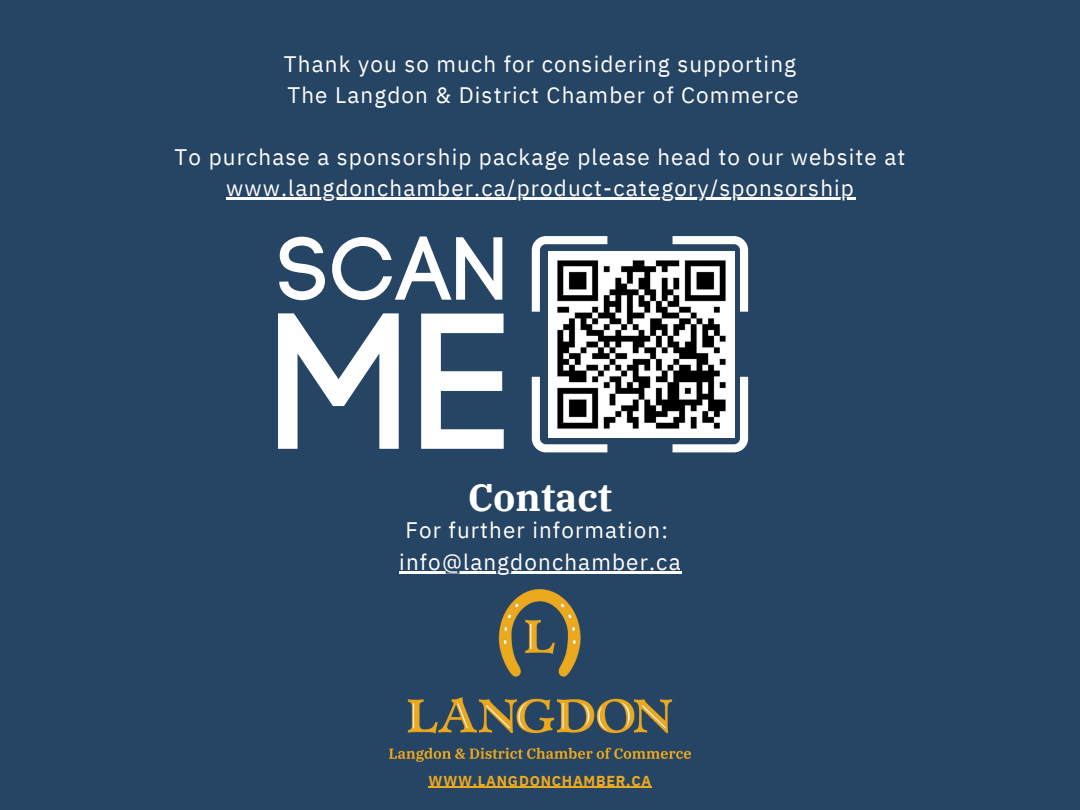
<style>
.page{position:relative;width:1080px;height:810px;background:#264463}
.page>*{position:absolute;margin:0;border:0;box-sizing:border-box;transform-origin:0 0}
.t1{font:700 38.44px "IBM Plex Serif";color:#fff}
.t2{font:22.44px/31.1px "IBM Plex Sans";letter-spacing:.05em;color:#fff}
.t3{font:700 14.38px "IBM Plex Sans";letter-spacing:.05em;color:#eba921}
</style>
<div class="page">
<img style="left:389px;top:589px;width:302px;height:173px">
<hr style="left:226px;top:198px;width:629px;height:2px;background:#fff">
<hr style="left:399px;top:571px;width:283px;height:2px;background:#fff">
<svg style="left:532px;top:236px;width:216px;height:216px"></svg>
<svg style="left:279px;top:237px;width:46px;height:63px"></svg>
<svg style="left:332px;top:236px;width:170px;height:64px"></svg>
<svg style="left:278px;top:313px;width:121px;height:136px"></svg>
<svg style="left:421px;top:314px;width:83px;height:135px"></svg>
<img style="left:548px;top:251px;width:186px;height:186px">
<hr style="left:429px;top:787px;width:223px;height:1px;background:#eba921">
<h2 class="t2" style="left:284px;top:48px;width:517px">Thank you so much for considering supporting<br>The Langdon &amp; District Chamber of Commerce</h2>
<h2 class="t2" style="left:175px;top:141px;width:732px">To purchase a sponsorship package please head to our website at</h2>
<h2 class="t2" style="left:226px;top:172px;width:629px">www.langdonchamber.ca/product-category/sponsorship</h2>
<h1 class="t1" style="left:468px;top:472px;width:146px">Contact</h1>
<h2 class="t2" style="left:405px;top:514px;width:264px">For further information:</h2>
<p class="t2" style="left:399px;top:546px;width:283px">info@langdonchamber.ca</p>
<p class="t3" style="left:429px;top:771px;width:224px">WWW.LANGDONCHAMBER.CA</p>
</div>
